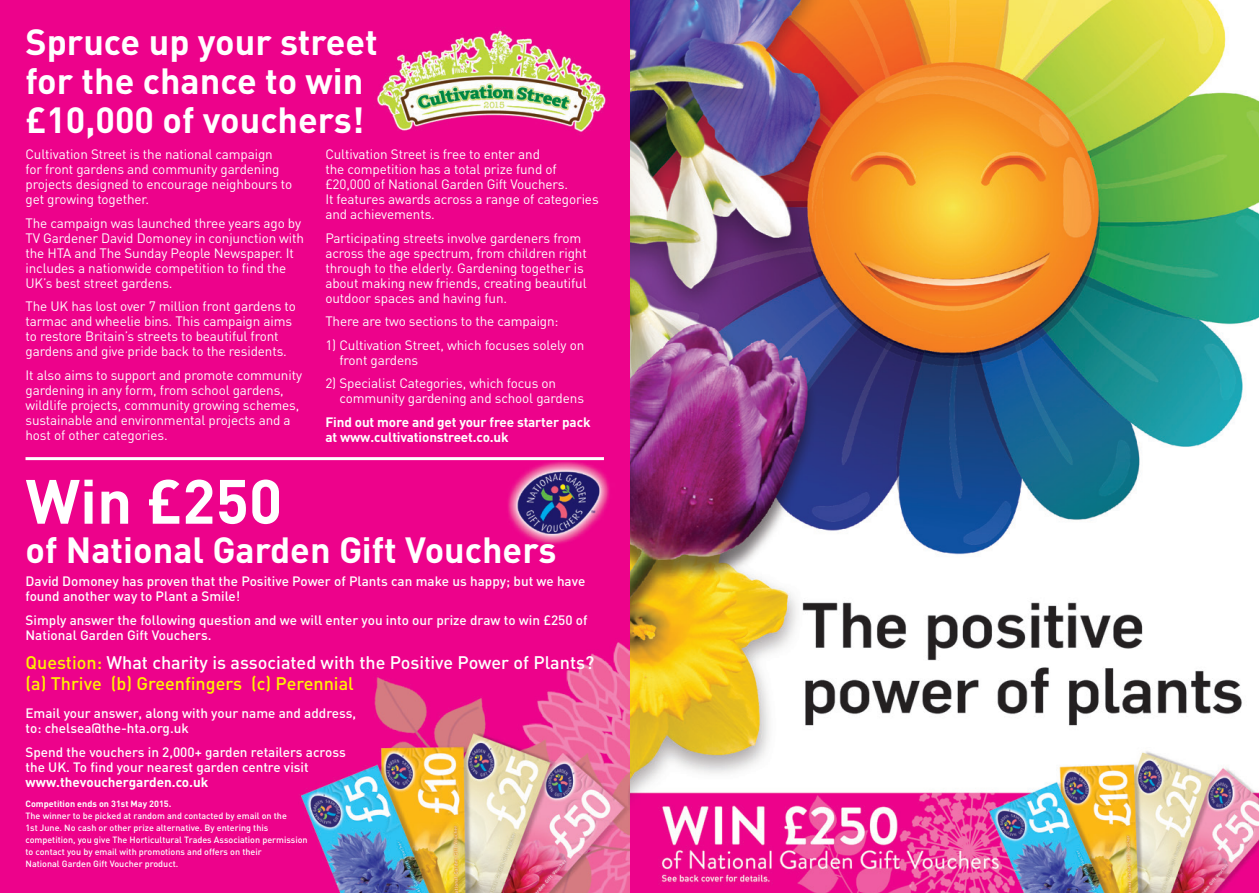
<style>
.page{position:relative;width:1259px;height:893px;background:#fff}
.page>*{position:absolute;margin:0;border:0;box-sizing:border-box;transform-origin:0 0}
.t1{font:700 61.5px "DIN";color:#fff}
.t2{font:700 36px/39px "DIN";color:#fff}
.t3{font:500 18px/21px "DIN";color:#fff}
.t4{font:13.5px/15px "DIN";letter-spacing:-.01em;color:#fff}
.t5{font:500 13.5px/15px "DIN";color:#fff}
.t6{font:700 13.5px/15px "DIN";letter-spacing:-.01em;color:#fff}
.t7{font:500 9px/12px "DIN";color:#fff}
.t8{font:700 9px "DIN";color:#fff}
.s1{color:#fff101}
</style>
<div class="page">
<img style="left:0;top:0;width:1258px;height:893px">
<hr style="left:26px;top:457px;width:578px;height:3px;background:#fff">
<h2 class="t2" style="left:26px;top:21px;width:354px">Spruce up your street for the chance to win £10,000 of vouchers!</h2>
<p class="t4" style="left:325px;top:147px;width:275px">Cultivation Street is free to enter and<br>the competition has a total prize fund of £20,000 of National Garden Gift Vouchers.<br>It features awards across a range of categories and achievements.</p>
<p class="t4" style="left:325px;top:230px;width:263px">Participating streets involve gardeners from across the age spectrum, from children right through to the elderly. Gardening together is about making new friends, creating beautiful outdoor spaces and having fun.</p>
<p class="t4" style="left:325px;top:314px;width:235px">There are two sections to the campaign:</p>
<p class="t4" style="left:339px;top:337px;width:246px;text-indent:-14px">1) Cultivation Street, which focuses solely on front gardens</p>
<p class="t4" style="left:339px;top:376px;width:246px;text-indent:-14px">2) Specialist Categories, which focus on community gardening and school gardens</p>
<p class="t6" style="left:325px;top:414px;width:267px">Find out more and get your free starter pack at www.cultivationstreet.co.uk</p>
<p class="t4" style="left:26px;top:147px;width:268px">Cultivation Street is the national campaign for front gardens and community gardening projects designed to encourage neighbours to get growing together.</p>
<p class="t4" style="left:26px;top:215px;width:280px">The campaign was launched three years ago by TV Gardener David Domoney in conjunction with the HTA and The Sunday People Newspaper. It includes a nationwide competition to find the UK’s best street gardens.</p>
<p class="t4" style="left:26px;top:299px;width:272px">The UK has lost over 7 million front gardens to tarmac and wheelie bins. This campaign aims to restore Britain’s streets to beautiful front gardens and give pride back to the residents.</p>
<p class="t4" style="left:26px;top:367px;width:278px">It also aims to support and promote community gardening in any form, from school gardens, wildlife projects, community growing schemes, sustainable and environmental projects and a host of other categories.</p>
<h1 class="t1" style="left:26px;top:460px;width:258px">Win £250</h1>
<h2 class="t2" style="left:26px;top:529px;width:532px">of National Garden Gift Vouchers</h2>
<p class="t5" style="left:26px;top:573px;width:561px">David Domoney has proven that the Positive Power of Plants can make us happy; but we have found another way to Plant a Smile!</p>
<p class="t5" style="left:26px;top:612px;width:563px">Simply answer the following question and we will enter you into our prize draw to win £250 of<br>National Garden Gift Vouchers.</p>
<h3 class="t3" style="left:26px;top:652px;width:570px"><span class="s1">Question:</span> What charity is associated with the Positive Power of Plants? <span class="s1">(a) Thrive (b) Greenfingers (c) Perennial</span></h3>
<p class="t5" style="left:26px;top:706px;width:332px">Email your answer, along with your name and address, to: chelsea@the-hta.org.uk</p>
<p class="t5" style="left:26px;top:744px;width:322px">Spend the vouchers in 2,000+ garden retailers across the UK. To find your nearest garden centre visit</p>
<p class="t6" style="left:26px;top:774px;width:184px">www.thevouchergarden.co.uk</p>
<p class="t8" style="left:26px;top:798px;width:147px">Competition ends on 31st May 2015.</p>
<p class="t7" style="left:26px;top:810px;width:284px">The winner to be picked at random and contacted by email on the<br>1st June. No cash or other prize alternative. By entering this competition, you give The Horticultural Trades Association permission to contact you by email with promotions and offers on their<br>National Garden Gift Voucher product.</p>
</div>
